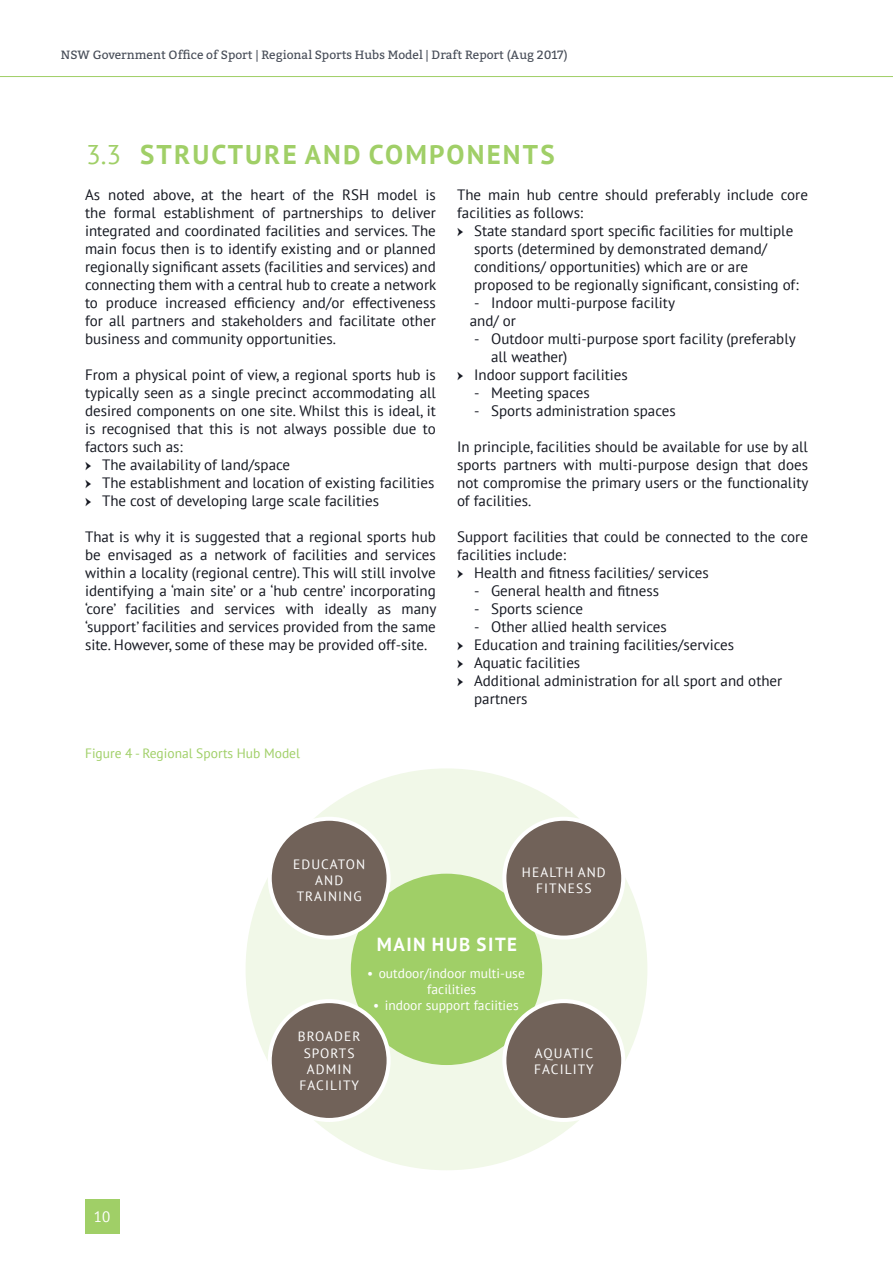
<style>
.page{position:relative;width:893px;height:1263px;background:#fff}
.page>*{position:absolute;margin:0;border:0;box-sizing:border-box;transform-origin:0 0}
.t1{font:700 27px "PT Sans";letter-spacing:.08em;color:#a0cf67}
.t2{font:700 18.9px "PT Sans";letter-spacing:.08em;color:#fff}
.t3{font:15px/18px "PT Sans";color:#151821}
.t4{font:15px "PT Sans";color:#fff}
.t5{font:13.5px/16.2px "PT Sans";letter-spacing:.08em;color:#fff;text-align:center}
.t6{font:13.5px/16.2px "PT Sans";color:#fff}
.t7{font:13.5px "PT Sans";color:#a0cf67}
.t8{font:12px "Bitter";color:#474d58}
.s1{font-weight:400}
.s2{font-family:"Minion Pro"}
</style>
<div class="page">
<hr style="left:0;top:76px;width:893px;height:1px;background:#a0cf67">
<div style="left:85px;top:1199px;width:34px;height:34px;background:#a0cf67"></div>
<div style="left:246px;top:768px;width:401px;height:402px;background:#f1f8e8;border-radius:50%"></div>
<div style="left:351px;top:874px;width:191px;height:191px;background:#a0cf67;border-radius:50%"></div>
<div style="left:270px;top:819px;width:119px;height:118px;background:#716259;border-radius:50%"></div>
<div style="left:268px;top:817px;width:123px;height:123px;border:4px solid #fff;border-radius:50%"></div>
<div style="left:270px;top:1001px;width:119px;height:119px;background:#716259;border-radius:50%"></div>
<div style="left:268px;top:999px;width:123px;height:123px;border:4px solid #fff;border-radius:50%"></div>
<div style="left:504px;top:819px;width:119px;height:118px;background:#716259;border-radius:50%"></div>
<div style="left:502px;top:817px;width:123px;height:123px;border:4px solid #fff;border-radius:50%"></div>
<div style="left:504px;top:1001px;width:119px;height:119px;background:#716259;border-radius:50%"></div>
<div style="left:502px;top:999px;width:123px;height:123px;border:4px solid #fff;border-radius:50%"></div>
<p class="t8" style="left:61px;top:46px;width:508px">NSW Government Office of Sport | Regional Sports Hubs Model | Draft Report (Aug 2017)</p>
<p class="t1" style="left:86px;top:136px;width:470px"><span class="s1">3.3</span> STRUCTURE AND COMPONENTS</p>
<p class="t3" style="left:85px;top:185px;width:353px;text-align:justify">As noted above, at the heart of the RSH model is the formal establishment of partnerships to deliver integrated and coordinated facilities and services. The main focus then is to identify existing and or planned regionally significant assets (facilities and services) and connecting them with a central hub to create a network to produce increased efficiency and/or effectiveness for all partners and stakeholders and facilitate other business and community opportunities.</p>
<p class="t3" style="left:85px;top:365px;width:352px;text-align:justify">From a physical point of view, a regional sports hub is typically seen as a single precinct accommodating all desired components on one site. Whilst this is ideal, it is recognised that this is not always possible due to factors such as:</p>
<p class="t3" style="left:85px;top:455px;width:207px"><span class="s2">ӹ</span> The availability of land/space</p>
<p class="t3" style="left:85px;top:473px;width:351px"><span class="s2">ӹ</span> The establishment and location of existing facilities</p>
<p class="t3" style="left:85px;top:491px;width:296px"><span class="s2">ӹ</span> The cost of developing large scale facilities</p>
<p class="t3" style="left:85px;top:527px;width:353px;text-align:justify">That is why it is suggested that a regional sports hub be envisaged as a network of facilities and services within a locality (regional centre). This will still involve identifying a ‘main site’ or a ‘hub centre’ incorporating ‘core’ facilities and services with ideally as many ‘support’ facilities and services provided from the same site. However, some of these may be provided off-site.</p>
<p class="t3" style="left:457px;top:185px;width:352px">The main hub centre should preferably include core facilities as follows:</p>
<p class="t3" style="left:474px;top:221px;width:326px;text-indent:-17px"><span class="s2">ӹ</span> State standard sport specific facilities for multiple sports (determined by demonstrated demand/ conditions/ opportunities) which are or are proposed to be regionally significant, consisting of:</p>
<p class="t3" style="left:474px;top:293px;width:202px">- Indoor multi-purpose facility</p>
<p class="t3" style="left:470px;top:311px;width:48px">and/ or</p>
<p class="t3" style="left:491px;top:329px;width:306px;text-indent:-17px">- Outdoor multi-purpose sport facility (preferably all weather)</p>
<p class="t3" style="left:457px;top:365px;width:172px"><span class="s2">ӹ</span> Indoor support facilities</p>
<p class="t3" style="left:474px;top:383px;width:117px">- Meeting spaces</p>
<p class="t3" style="left:474px;top:401px;width:203px">- Sports administration spaces</p>
<p class="t3" style="left:457px;top:437px;width:353px;text-align:justify">In principle, facilities should be available for use by all sports partners with multi-purpose design that does not compromise the primary users or the functionality of facilities.</p>
<p class="t3" style="left:457px;top:527px;width:352px">Support facilities that could be connected to the core facilities include:</p>
<p class="t3" style="left:457px;top:563px;width:253px"><span class="s2">ӹ</span> Health and fitness facilities/ services</p>
<p class="t3" style="left:474px;top:581px;width:186px">- General health and fitness</p>
<p class="t3" style="left:474px;top:599px;width:111px">- Sports science</p>
<p class="t3" style="left:474px;top:617px;width:194px">- Other allied health services</p>
<p class="t3" style="left:457px;top:635px;width:279px"><span class="s2">ӹ</span> Education and training facilities/services</p>
<p class="t3" style="left:457px;top:653px;width:125px"><span class="s2">ӹ</span> Aquatic facilities</p>
<p class="t3" style="left:474px;top:671px;width:310px;text-indent:-17px"><span class="s2">ӹ</span> Additional administration for all sport and other partners</p>
<p class="t7" style="left:85px;top:744px;width:217px">Figure 4 - Regional Sports Hub Model</p>
<p class="t5" style="left:293px;top:856px;width:73px">EDUCATON<br>AND<br>TRAINING</p>
<p class="t5" style="left:522px;top:864px;width:85px">HEALTH AND<br>FITNESS</p>
<p class="t4" style="left:94px;top:1207px;width:18px">10</p>
<p class="t5" style="left:298px;top:1028px;width:64px">BROADER<br>SPORTS<br>ADMIN<br>FACILITY</p>
<p class="t2" style="left:377px;top:932px;width:142px">MAIN HUB SITE</p>
<p class="t6" style="left:427px;top:965px;width:99px;text-indent:-60px">• outdoor/indoor multi-use facilities</p>
<p class="t6" style="left:373px;top:997px;width:147px">• indoor support faciities</p>
<p class="t5" style="left:534px;top:1044px;width:61px;text-align:left">AQUATIC<br>FACILITY</p>
</div>
